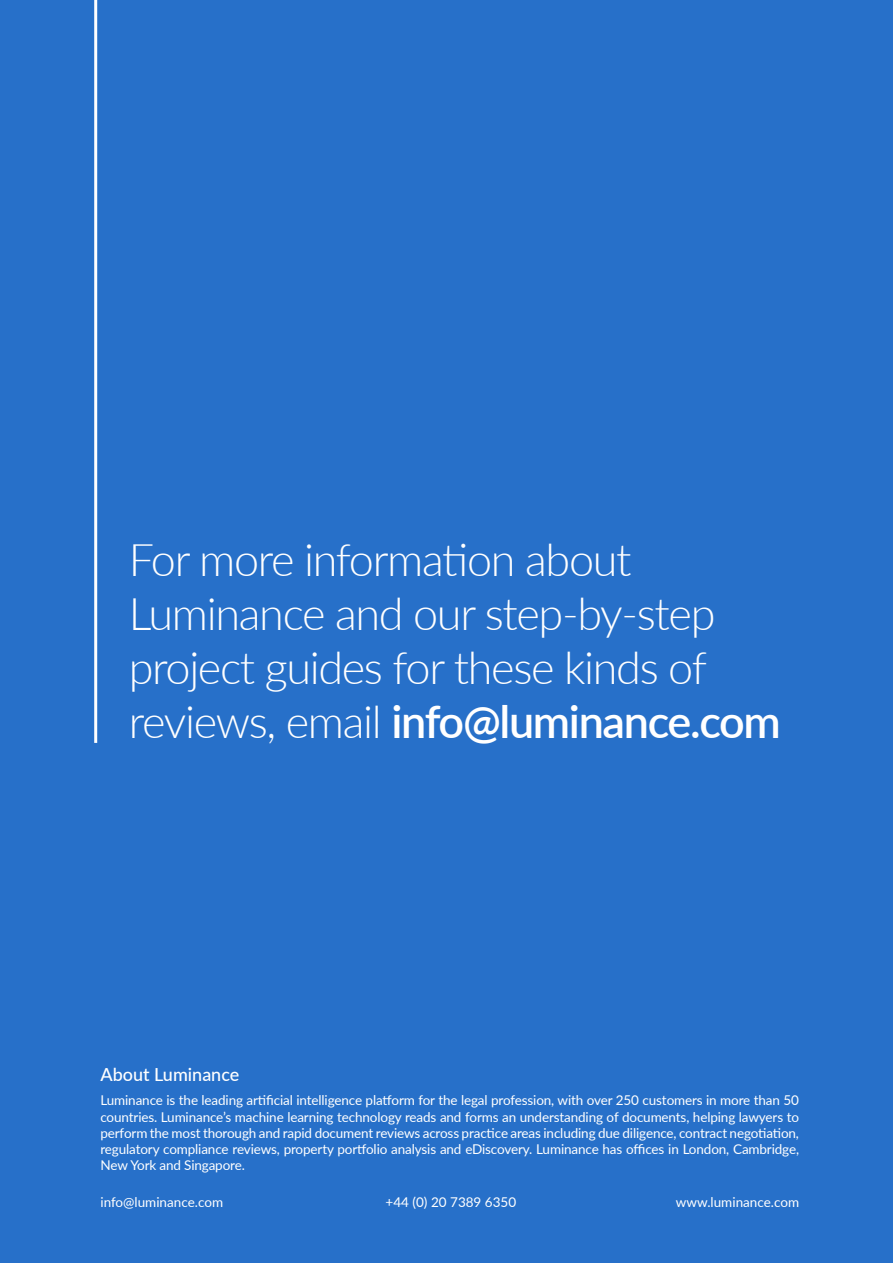
<style>
.page{position:relative;width:893px;height:1263px;background:#2770c9}
.page>*{position:absolute;margin:0;border:0;box-sizing:border-box;transform-origin:0 0}
.Body{font:300 45px/54px "Lato";letter-spacing:-.03em;color:#fff}
.t1{font:500 18px "Lato";color:#fff}
.t2{font:13.5px/16.2px "Lato";letter-spacing:-.01em;color:#fff;text-align:justify}
.s1{font-weight:600}
</style>
<div class="page">
<hr style="left:94px;top:0;width:3px;height:743px;background:#fff">
<p class="Body" style="left:129px;top:531px;width:654px">For more information about<br>Luminance and our step-by-step project guides for these kinds of reviews, email <span class="s1">info@luminance.com</span></p>
<p class="t1" style="left:100px;top:1061px;width:140px">About Luminance</p>
<p class="t2" style="left:100px;top:1092px;width:700px">Luminance is the leading artificial intelligence platform for the legal profession, with over 250 customers in more than 50 countries. Luminance’s machine learning technology reads and forms an understanding of documents, helping lawyers to perform the most thorough and rapid document reviews across practice areas including due diligence, contract negotiation, regulatory compliance reviews, property portfolio analysis and eDiscovery. Luminance has offices in London, Cambridge, New York and Singapore.</p>
<p class="t2" style="left:100px;top:1193px;width:124px">info@luminance.com</p>
<p class="t2" style="left:386px;top:1193px;width:132px">+44 (0) 20 7389 6350</p>
<p class="t2" style="left:676px;top:1193px;width:125px">www.luminance.com</p>
</div>
